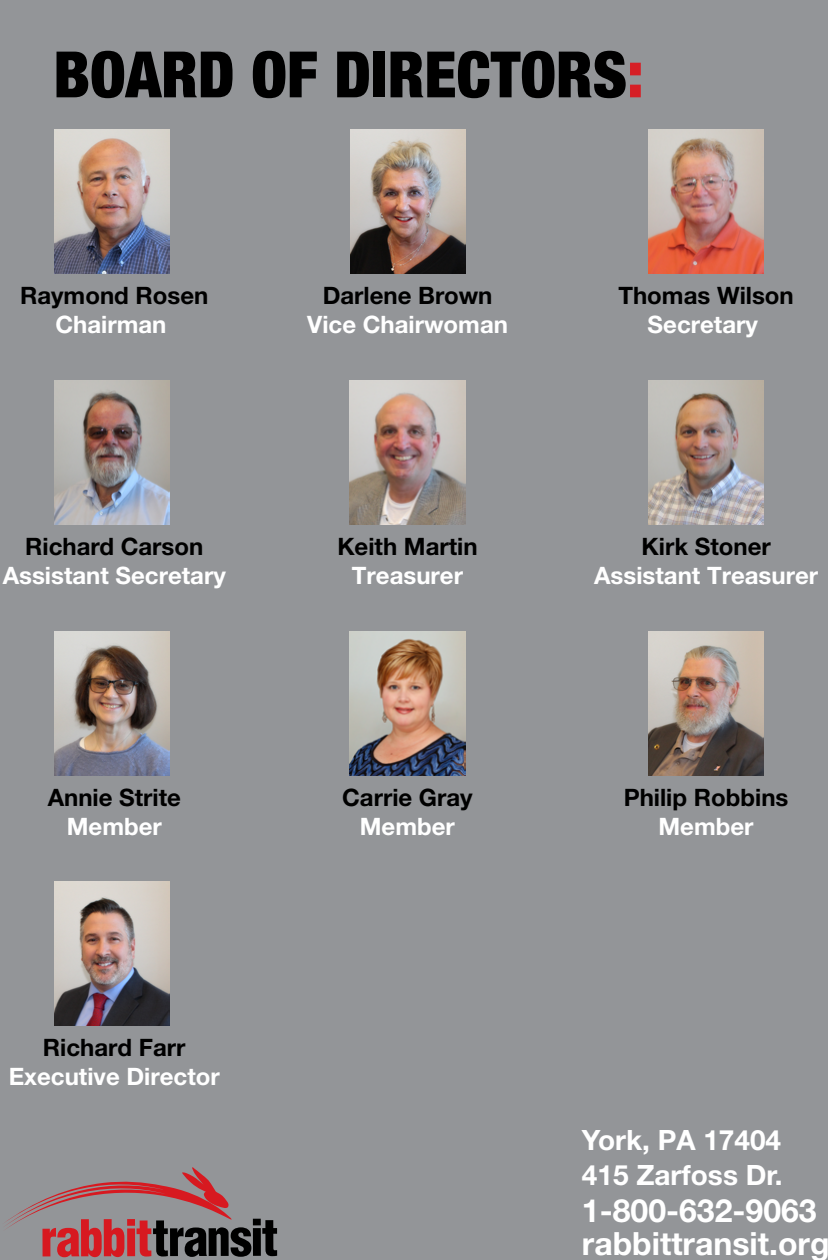
<style>
.page{position:relative;width:828px;height:1260px;background:#939598}
.page>*{position:absolute;margin:0;border:0;box-sizing:border-box;transform-origin:0 0}
.t1{font:900 condensed 64px "Helvetica Neue LT Std";color:#000}
.t2{font:700 32px/33.2px "Helvetica Neue LT Std";color:#fff}
.t3{font:700 28px "Helvetica Neue LT Std";color:#fff}
.t4{font:700 24px "Helvetica Neue LT Std";color:#000}
.t5{font:700 24px "Helvetica Neue LT Std";color:#fff}
.s1{color:#d61f26}
</style>
<div class="page">
<svg style="left:6px;top:1167px;width:271px;height:90px"></svg>
<img style="left:55px;top:130px;width:115px;height:144px">
<img style="left:350px;top:130px;width:115px;height:144px">
<img style="left:649px;top:130px;width:115px;height:144px">
<img style="left:55px;top:380px;width:115px;height:144px">
<img style="left:350px;top:380px;width:115px;height:144px">
<img style="left:649px;top:380px;width:115px;height:144px">
<img style="left:55px;top:631px;width:115px;height:144px">
<img style="left:649px;top:631px;width:115px;height:144px">
<img style="left:55px;top:882px;width:115px;height:144px">
<img style="left:350px;top:631px;width:115px;height:144px">
<h1 class="t1" style="left:53px;top:35px;width:592px">BOARD OF DIRECTORS<span class="s1">:</span></h1>
<p class="t4" style="left:20px;top:281px;width:190px">Raymond Rosen</p>
<p class="t5" style="left:55px;top:310px;width:113px">Chairman</p>
<p class="t4" style="left:323px;top:281px;width:171px">Darlene Brown</p>
<p class="t5" style="left:307px;top:310px;width:202px">Vice Chairwoman</p>
<p class="t4" style="left:25px;top:532px;width:180px">Richard Carson</p>
<p class="t5" style="left:3px;top:561px;width:225px">Assistant Secretary</p>
<p class="t4" style="left:48px;top:782px;width:135px">Annie Strite</p>
<p class="t5" style="left:67px;top:811px;width:97px">Member</p>
<p class="t4" style="left:337px;top:532px;width:142px">Keith Martin</p>
<p class="t5" style="left:352px;top:561px;width:113px">Treasurer</p>
<p class="t4" style="left:342px;top:782px;width:132px">Carrie Gray</p>
<p class="t5" style="left:360px;top:811px;width:97px">Member</p>
<p class="t4" style="left:618px;top:281px;width:177px">Thomas Wilson</p>
<p class="t5" style="left:648px;top:310px;width:112px">Secretary</p>
<p class="t4" style="left:642px;top:532px;width:131px">Kirk Stoner</p>
<p class="t5" style="left:594px;top:561px;width:225px">Assistant Treasurer</p>
<p class="t4" style="left:624px;top:782px;width:166px">Philip Robbins</p>
<p class="t5" style="left:659px;top:811px;width:97px">Member</p>
<p class="t4" style="left:43px;top:1033px;width:144px">Richard Farr</p>
<p class="t5" style="left:9px;top:1062px;width:213px">Executive Director</p>
<p class="t3" style="left:582px;top:1123px;width:201px">York, PA 17404</p>
<p class="t3" style="left:582px;top:1157px;width:202px">415 Zarfoss Dr.</p>
<h2 class="t2" style="left:582px;top:1193px;width:249px">1-800-632-9063 rabbittransit.org</h2>
</div>
